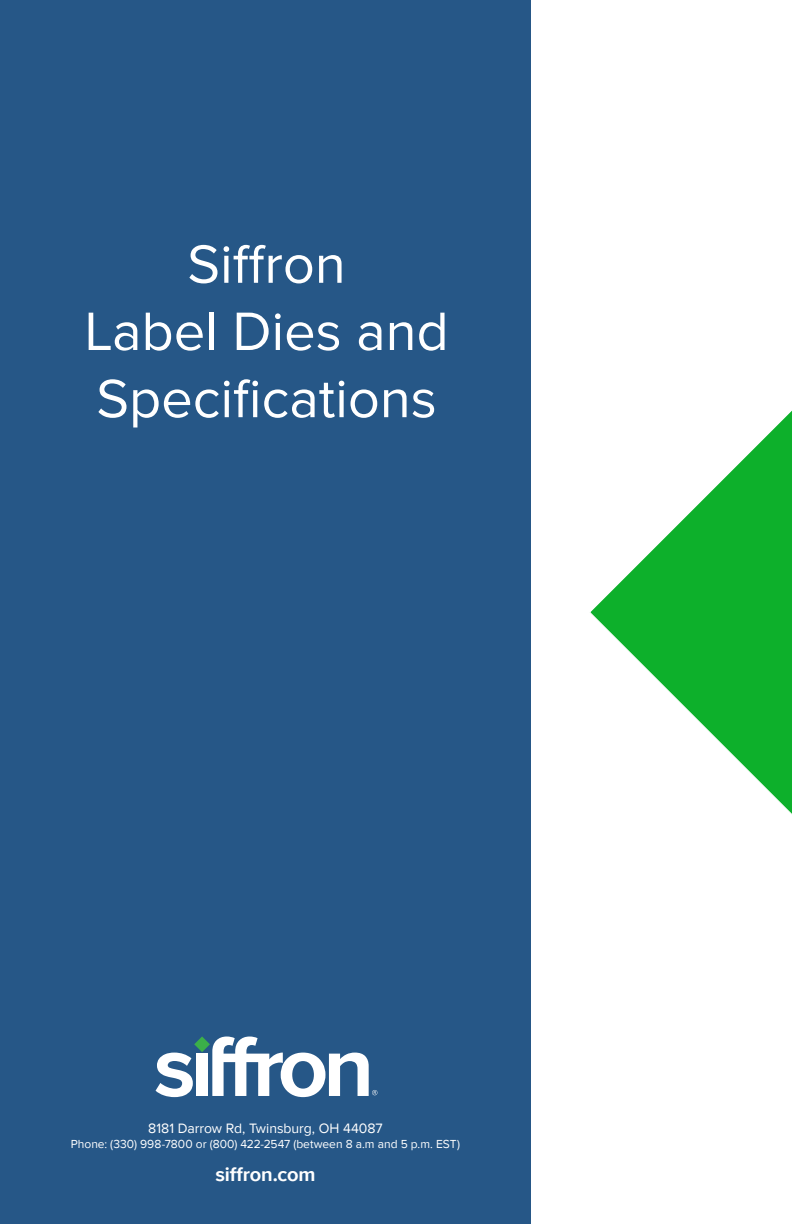
<style>
.page{position:relative;width:792px;height:1224px;background:#fff}
.page>*{position:absolute;margin:0;border:0;box-sizing:border-box;transform-origin:0 0}
.t1{font:56px/67.2px "Proxima Nova";color:#fff}
.t2{font:700 20px "Proxima Nova";letter-spacing:-.005em;color:#fff}
.t3{font:14px "Proxima Nova";color:#fff}
.t4{font:12px "Proxima Nova";color:#fff}
</style>
<div class="page">
<div style="left:0;top:0;width:531px;height:1224px;background:#265787"></div>
<svg style="left:590px;top:410px;width:202px;height:405px"></svg>
<svg style="left:156px;top:1036px;width:221px;height:61px"></svg>
<p class="t1" style="left:187px;top:233px;width:160px">Siffron</p>
<p class="t1" style="left:84px;top:300px;width:366px">Label Dies and<br>Specifications</p>
<p class="t3" style="left:148px;top:1121px;width:236px">8181 Darrow Rd, Twinsburg, OH 44087</p>
<p class="t4" style="left:71px;top:1137px;width:391px">Phone: (330) 998-7800 or (800) 422-2547 (between 8 a.m and 5 p.m. EST)</p>
<p class="t2" style="left:215px;top:1163px;width:102px">siffron.com</p>
</div>
